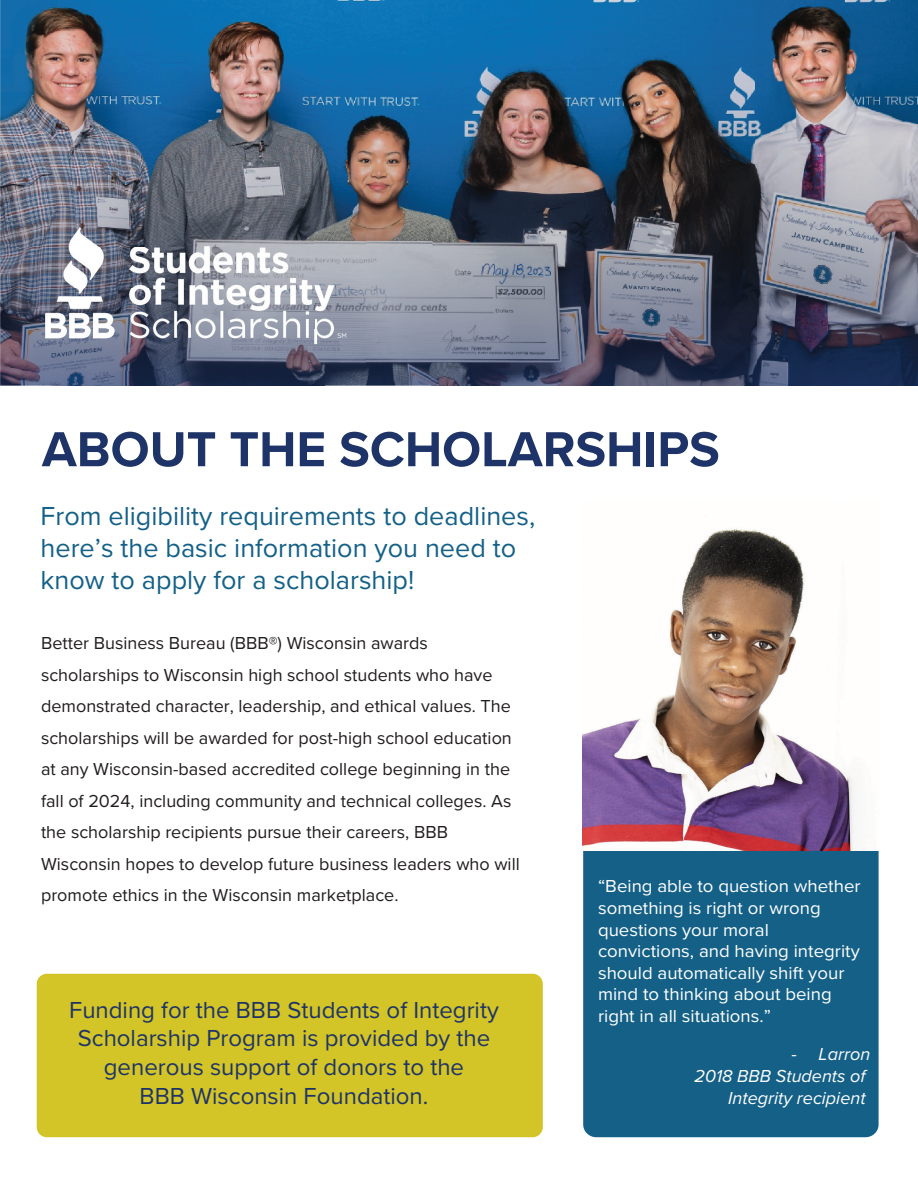
<style>
.page{position:relative;width:918px;height:1188px;background:#fff}
.page>*{position:absolute;margin:0;border:0;box-sizing:border-box;transform-origin:0 0}
.t1{font:700 51px "Proxima Nova";color:#1e3468}
.t2{font:27px/32.4px "Proxima Nova";color:#146087}
.t3{font:24px/28.8px "Proxima Nova";color:#1e3468;text-align:center}
.t4{font:18px/31.5px "Proxima Nova";color:#211d1e}
.t5{font:18px/21.6px "Proxima Nova";color:#fff}
.t6{font:italic 18px/21.6px "Proxima Nova";color:#fff;text-align:right}
</style>
<div class="page">
<div style="left:583px;top:527px;width:296px;height:610px;background:#146087;border-radius:13px"></div>
<img style="left:0;top:0;width:432px;height:241px">
<img style="left:432px;top:0;width:486px;height:386px">
<img style="left:0;top:241px;width:54px;height:145px">
<img style="left:324px;top:241px;width:108px;height:145px">
<img style="left:54px;top:371px;width:270px;height:15px">
<img style="left:582px;top:527px;width:297px;height:323px">
<div style="left:37px;top:974px;width:506px;height:163px;background:#d3c427;border-radius:10px"></div>
<img style="left:10px;top:206px;width:355px;height:165px">
<h1 class="t1" style="left:42px;top:411px;width:679px">ABOUT THE SCHOLARSHIPS</h1>
<h2 class="t2" style="left:41px;top:498px;width:496px">From eligibility requirements to deadlines, here’s the basic information you need to know to apply for a scholarship!</h2>
<p class="t4" style="left:41px;top:627px;width:480px">Better Business Bureau (BBB®) Wisconsin awards scholarships to Wisconsin high school students who have demonstrated character, leadership, and ethical values. The scholarships will be awarded for post-high school education at any Wisconsin-based accredited college beginning in the fall of 2024, including community and technical colleges. As the scholarship recipients pursue their careers, BBB Wisconsin hopes to develop future business leaders who will promote ethics in the Wisconsin marketplace.</p>
<h3 class="t3" style="left:69px;top:994px;width:431px">Funding for the BBB Students of Integrity Scholarship Program is provided by the generous support of donors to the<br>BBB Wisconsin Foundation.</h3>
<p class="t5" style="left:598px;top:875px;width:264px">“Being able to question whether something is right or wrong questions your moral convictions, and having integrity should automatically shift your mind to thinking about being right in all situations.”</p>
<p class="t6" style="left:694px;top:1043px;width:177px">- Larron<br>2018 BBB Students of<br>Integrity recipient</p>
</div>
